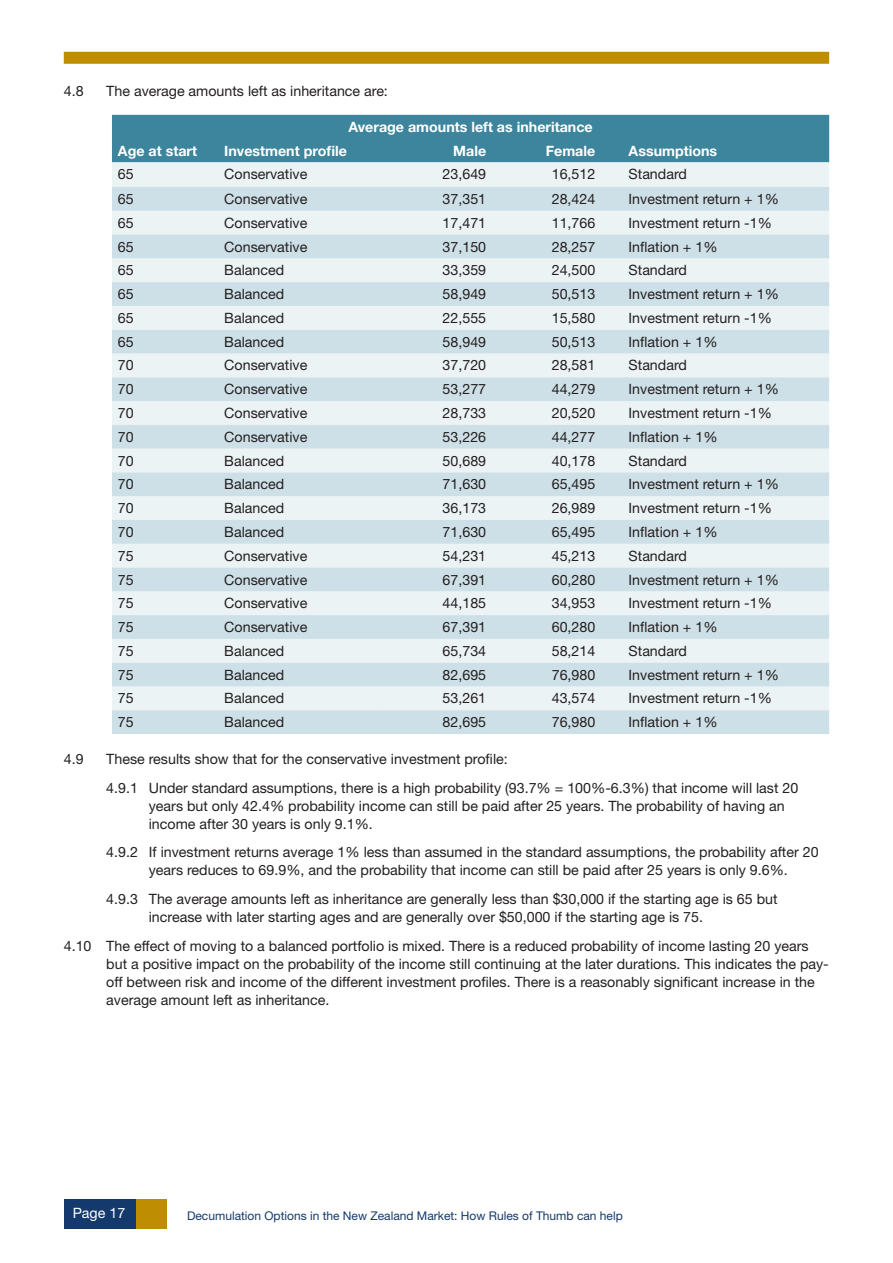
<style>
.page{position:relative;width:893px;height:1263px;background:#fff}
.page>*{position:absolute;margin:0;border:0;box-sizing:border-box;transform-origin:0 0}
.Body{font:14.25px/18px "Helvetica Neue LT Pro";color:#231f20}
.Body-2{font:700 14.25px "Helvetica Neue LT Pro";color:#fff}
.t1{font:14.25px "Helvetica Neue LT Pro";color:#fff}
.t2{font:12px "Helvetica Neue LT Pro";color:#13396d}
</style>
<div class="page">
<div style="left:64px;top:52px;width:765px;height:12px;background:#bf8d02"></div>
<div style="left:112px;top:115px;width:717px;height:47px;background:#3c859d"></div>
<div style="left:112px;top:162px;width:717px;height:25px;background:#ecf3f5"></div>
<svg style="left:112px;top:187px;width:717px;height:547px;background:#dce9ed"></svg>
<div style="left:64px;top:1199px;width:103px;height:29px;background:#13396d"></div>
<div style="left:136px;top:1199px;width:31px;height:29px;background:#bf8d02"></div>
<p class="Body" style="left:64px;top:82px;width:21px">4.8</p>
<p class="Body" style="left:106px;top:82px;width:283px">The average amounts left as inheritance are:</p>
<p class="Body-2" style="left:348px;top:118px;width:246px">Average amounts left as inheritance</p>
<p class="Body-2" style="left:118px;top:141px;width:81px">Age at start</p>
<p class="Body-2" style="left:224px;top:141px;width:124px">Investment profile</p>
<p class="Body-2" style="left:453px;top:141px;width:34px">Male</p>
<p class="Body-2" style="left:546px;top:141px;width:51px">Female</p>
<p class="Body-2" style="left:629px;top:141px;width:90px">Assumptions</p>
<p class="Body" style="left:118px;top:165px;width:17px">65</p>
<p class="Body" style="left:224px;top:165px;width:85px">Conservative</p>
<p class="Body" style="left:443px;top:165px;width:45px">23,649</p>
<p class="Body" style="left:552px;top:165px;width:45px">16,512</p>
<p class="Body" style="left:629px;top:165px;width:60px">Standard</p>
<p class="Body" style="left:118px;top:190px;width:17px">65</p>
<p class="Body" style="left:224px;top:190px;width:85px">Conservative</p>
<p class="Body" style="left:443px;top:190px;width:45px">37,351</p>
<p class="Body" style="left:552px;top:190px;width:45px">28,424</p>
<p class="Body" style="left:629px;top:190px;width:152px">Investment return + 1%</p>
<p class="Body" style="left:118px;top:213px;width:17px">65</p>
<p class="Body" style="left:224px;top:213px;width:85px">Conservative</p>
<p class="Body" style="left:443px;top:213px;width:45px">17,471</p>
<p class="Body" style="left:552px;top:213px;width:45px">11,766</p>
<p class="Body" style="left:629px;top:213px;width:145px">Investment return -1%</p>
<p class="Body" style="left:118px;top:237px;width:17px">65</p>
<p class="Body" style="left:224px;top:237px;width:85px">Conservative</p>
<p class="Body" style="left:443px;top:237px;width:45px">37,150</p>
<p class="Body" style="left:552px;top:237px;width:45px">28,257</p>
<p class="Body" style="left:629px;top:237px;width:91px">Inflation + 1%</p>
<p class="Body" style="left:118px;top:261px;width:17px">65</p>
<p class="Body" style="left:224px;top:261px;width:61px">Balanced</p>
<p class="Body" style="left:443px;top:261px;width:45px">33,359</p>
<p class="Body" style="left:552px;top:261px;width:45px">24,500</p>
<p class="Body" style="left:629px;top:261px;width:60px">Standard</p>
<p class="Body" style="left:118px;top:285px;width:17px">65</p>
<p class="Body" style="left:224px;top:285px;width:61px">Balanced</p>
<p class="Body" style="left:443px;top:285px;width:45px">58,949</p>
<p class="Body" style="left:552px;top:285px;width:45px">50,513</p>
<p class="Body" style="left:629px;top:285px;width:152px">Investment return + 1%</p>
<p class="Body" style="left:118px;top:308px;width:17px">65</p>
<p class="Body" style="left:224px;top:308px;width:61px">Balanced</p>
<p class="Body" style="left:443px;top:308px;width:45px">22,555</p>
<p class="Body" style="left:552px;top:308px;width:45px">15,580</p>
<p class="Body" style="left:629px;top:308px;width:145px">Investment return -1%</p>
<p class="Body" style="left:118px;top:332px;width:17px">65</p>
<p class="Body" style="left:224px;top:332px;width:61px">Balanced</p>
<p class="Body" style="left:443px;top:332px;width:45px">58,949</p>
<p class="Body" style="left:552px;top:332px;width:45px">50,513</p>
<p class="Body" style="left:629px;top:332px;width:91px">Inflation + 1%</p>
<p class="Body" style="left:118px;top:356px;width:17px">70</p>
<p class="Body" style="left:224px;top:356px;width:85px">Conservative</p>
<p class="Body" style="left:443px;top:356px;width:45px">37,720</p>
<p class="Body" style="left:552px;top:356px;width:45px">28,581</p>
<p class="Body" style="left:629px;top:356px;width:60px">Standard</p>
<p class="Body" style="left:118px;top:380px;width:17px">70</p>
<p class="Body" style="left:224px;top:380px;width:85px">Conservative</p>
<p class="Body" style="left:443px;top:380px;width:45px">53,277</p>
<p class="Body" style="left:552px;top:380px;width:45px">44,279</p>
<p class="Body" style="left:629px;top:380px;width:152px">Investment return + 1%</p>
<p class="Body" style="left:118px;top:404px;width:17px">70</p>
<p class="Body" style="left:224px;top:404px;width:85px">Conservative</p>
<p class="Body" style="left:443px;top:404px;width:45px">28,733</p>
<p class="Body" style="left:552px;top:404px;width:45px">20,520</p>
<p class="Body" style="left:629px;top:404px;width:145px">Investment return -1%</p>
<p class="Body" style="left:118px;top:427px;width:17px">70</p>
<p class="Body" style="left:224px;top:427px;width:85px">Conservative</p>
<p class="Body" style="left:443px;top:427px;width:45px">53,226</p>
<p class="Body" style="left:552px;top:427px;width:45px">44,277</p>
<p class="Body" style="left:629px;top:427px;width:91px">Inflation + 1%</p>
<p class="Body" style="left:118px;top:451px;width:17px">70</p>
<p class="Body" style="left:224px;top:451px;width:61px">Balanced</p>
<p class="Body" style="left:443px;top:451px;width:45px">50,689</p>
<p class="Body" style="left:552px;top:451px;width:45px">40,178</p>
<p class="Body" style="left:629px;top:451px;width:60px">Standard</p>
<p class="Body" style="left:118px;top:475px;width:17px">70</p>
<p class="Body" style="left:224px;top:475px;width:61px">Balanced</p>
<p class="Body" style="left:443px;top:475px;width:45px">71,630</p>
<p class="Body" style="left:552px;top:475px;width:45px">65,495</p>
<p class="Body" style="left:629px;top:475px;width:152px">Investment return + 1%</p>
<p class="Body" style="left:118px;top:499px;width:17px">70</p>
<p class="Body" style="left:224px;top:499px;width:61px">Balanced</p>
<p class="Body" style="left:443px;top:499px;width:45px">36,173</p>
<p class="Body" style="left:552px;top:499px;width:45px">26,989</p>
<p class="Body" style="left:629px;top:499px;width:145px">Investment return -1%</p>
<p class="Body" style="left:118px;top:522px;width:17px">70</p>
<p class="Body" style="left:224px;top:522px;width:61px">Balanced</p>
<p class="Body" style="left:443px;top:522px;width:45px">71,630</p>
<p class="Body" style="left:552px;top:522px;width:45px">65,495</p>
<p class="Body" style="left:629px;top:522px;width:91px">Inflation + 1%</p>
<p class="Body" style="left:118px;top:546px;width:17px">75</p>
<p class="Body" style="left:224px;top:546px;width:85px">Conservative</p>
<p class="Body" style="left:443px;top:546px;width:45px">54,231</p>
<p class="Body" style="left:552px;top:546px;width:45px">45,213</p>
<p class="Body" style="left:629px;top:546px;width:60px">Standard</p>
<p class="Body" style="left:118px;top:570px;width:17px">75</p>
<p class="Body" style="left:224px;top:570px;width:85px">Conservative</p>
<p class="Body" style="left:443px;top:570px;width:45px">67,391</p>
<p class="Body" style="left:552px;top:570px;width:45px">60,280</p>
<p class="Body" style="left:629px;top:570px;width:152px">Investment return + 1%</p>
<p class="Body" style="left:118px;top:594px;width:17px">75</p>
<p class="Body" style="left:224px;top:594px;width:85px">Conservative</p>
<p class="Body" style="left:443px;top:594px;width:45px">44,185</p>
<p class="Body" style="left:552px;top:594px;width:45px">34,953</p>
<p class="Body" style="left:629px;top:594px;width:145px">Investment return -1%</p>
<p class="Body" style="left:118px;top:618px;width:17px">75</p>
<p class="Body" style="left:224px;top:618px;width:85px">Conservative</p>
<p class="Body" style="left:443px;top:618px;width:45px">67,391</p>
<p class="Body" style="left:552px;top:618px;width:45px">60,280</p>
<p class="Body" style="left:629px;top:618px;width:91px">Inflation + 1%</p>
<p class="Body" style="left:118px;top:641px;width:17px">75</p>
<p class="Body" style="left:224px;top:641px;width:61px">Balanced</p>
<p class="Body" style="left:443px;top:641px;width:45px">65,734</p>
<p class="Body" style="left:552px;top:641px;width:45px">58,214</p>
<p class="Body" style="left:629px;top:641px;width:60px">Standard</p>
<p class="Body" style="left:118px;top:665px;width:17px">75</p>
<p class="Body" style="left:224px;top:665px;width:61px">Balanced</p>
<p class="Body" style="left:443px;top:665px;width:45px">82,695</p>
<p class="Body" style="left:552px;top:665px;width:45px">76,980</p>
<p class="Body" style="left:629px;top:665px;width:152px">Investment return + 1%</p>
<p class="Body" style="left:118px;top:689px;width:17px">75</p>
<p class="Body" style="left:224px;top:689px;width:61px">Balanced</p>
<p class="Body" style="left:443px;top:689px;width:45px">53,261</p>
<p class="Body" style="left:552px;top:689px;width:45px">43,574</p>
<p class="Body" style="left:629px;top:689px;width:145px">Investment return -1%</p>
<p class="Body" style="left:118px;top:713px;width:17px">75</p>
<p class="Body" style="left:224px;top:713px;width:61px">Balanced</p>
<p class="Body" style="left:443px;top:713px;width:45px">82,695</p>
<p class="Body" style="left:552px;top:713px;width:45px">76,980</p>
<p class="Body" style="left:629px;top:713px;width:91px">Inflation + 1%</p>
<p class="Body" style="left:64px;top:749px;width:21px">4.9</p>
<p class="Body" style="left:106px;top:749px;width:403px">These results show that for the conservative investment profile:</p>
<p class="Body" style="left:149px;top:778px;width:651px;text-indent:-43px">4.9.1 Under standard assumptions, there is a high probability (93.7% = 100%-6.3%) that income will last 20 years but only 42.4% probability income can still be paid after 25 years. The probability of having an income after 30 years is only 9.1%.</p>
<p class="Body" style="left:149px;top:843px;width:671px;text-indent:-43px">4.9.2 If investment returns average 1% less than assumed in the standard assumptions, the probability after 20 years reduces to 69.9%, and the probability that income can still be paid after 25 years is only 9.6%.</p>
<p class="Body" style="left:149px;top:889px;width:630px;text-indent:-43px">4.9.3 The average amounts left as inheritance are generally less than $30,000 if the starting age is 65 but increase with later starting ages and are generally over $50,000 if the starting age is 75.</p>
<p class="Body" style="left:106px;top:936px;width:724px;text-indent:-43px">4.10 The effect of moving to a balanced portfolio is mixed. There is a reduced probability of income lasting 20 years but a positive impact on the probability of the income still continuing at the later durations. This indicates the pay&shy;off between risk and income of the different investment profiles. There is a reasonably significant increase in the average amount left as inheritance.</p>
<p class="t1" style="left:73px;top:1204px;width:54px">Page 17</p>
<p class="t2" style="left:187px;top:1208px;width:437px">Decumulation Options in the New Zealand Market: How Rules of Thumb can help</p>
</div>
